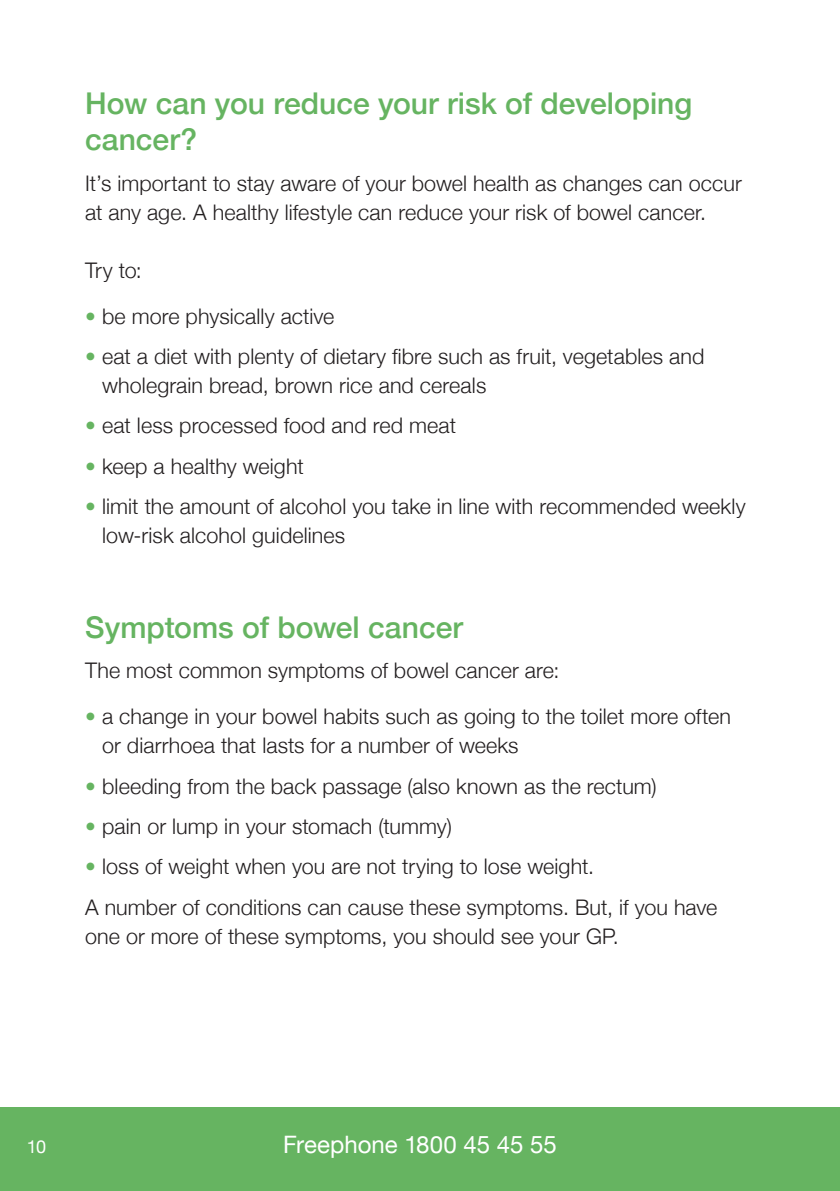
<style>
.page{position:relative;width:840px;height:1191px;background:#fff}
.page>*{position:absolute;margin:0;border:0;box-sizing:border-box;transform-origin:0 0}
.head_1{font:500 30px/36px "Helvetica Neue";color:#66b461}
.head_1-2{font:24px "Helvetica Neue";color:#fff}
.bullets{font:300 21.6px/29px "Helvetica Neue";letter-spacing:.005em;color:#231f20}
.body_text{font:300 21.6px/29px "Helvetica Neue";letter-spacing:.005em;color:#231f20}
.head_1-3{font:18px "Helvetica Neue";color:#fff}
.s1{color:#66b461}
</style>
<div class="page">
<div style="left:0;top:1107px;width:839px;height:84px;background:#66b461"></div>
<p class="head_1" style="left:85px;top:83px;width:608px">How can you reduce your risk of developing cancer?</p>
<p class="body_text" style="left:85px;top:167px;width:657px">It’s important to stay aware of your bowel health as changes can occur at any age. A healthy lifestyle can reduce your risk of bowel cancer.</p>
<p class="body_text" style="left:85px;top:254px;width:58px">Try to:</p>
<p class="bullets" style="left:85px;top:300px;width:250px"><span class="s1">•</span> be more physically active</p>
<p class="bullets" style="left:102px;top:340px;width:603px;text-indent:-17px"><span class="s1">•</span> eat a diet with plenty of dietary fibre such as fruit, vegetables and wholegrain bread, brown rice and cereals</p>
<p class="bullets" style="left:85px;top:410px;width:372px"><span class="s1">•</span> eat less processed food and red meat</p>
<p class="bullets" style="left:85px;top:450px;width:220px"><span class="s1">•</span> keep a healthy weight</p>
<p class="bullets" style="left:102px;top:490px;width:644px;text-indent:-17px"><span class="s1">•</span> limit the amount of alcohol you take in line with recommended weekly low-risk alcohol guidelines</p>
<p class="head_1" style="left:85px;top:607px;width:379px">Symptoms of bowel cancer</p>
<p class="body_text" style="left:85px;top:654px;width:475px">The most common symptoms of bowel cancer are:</p>
<p class="bullets" style="left:102px;top:700px;width:630px;text-indent:-17px"><span class="s1">•</span> a change in your bowel habits such as going to the toilet more often or diarrhoea that lasts for a number of weeks</p>
<p class="bullets" style="left:85px;top:770px;width:572px"><span class="s1">•</span> bleeding from the back passage (also known as the rectum)</p>
<p class="bullets" style="left:85px;top:810px;width:368px"><span class="s1">•</span> pain or lump in your stomach (tummy)</p>
<p class="bullets" style="left:85px;top:850px;width:510px"><span class="s1">•</span> loss of weight when you are not trying to lose weight.</p>
<p class="body_text" style="left:85px;top:891px;width:633px">A number of conditions can cause these symptoms. But, if you have one or more of these symptoms, you should see your GP.</p>
<p class="head_1-3" style="left:27px;top:1133px;width:21px">10</p>
<p class="head_1-2" style="left:283px;top:1127px;width:275px">Freephone 1800 45 45 55</p>
</div>
